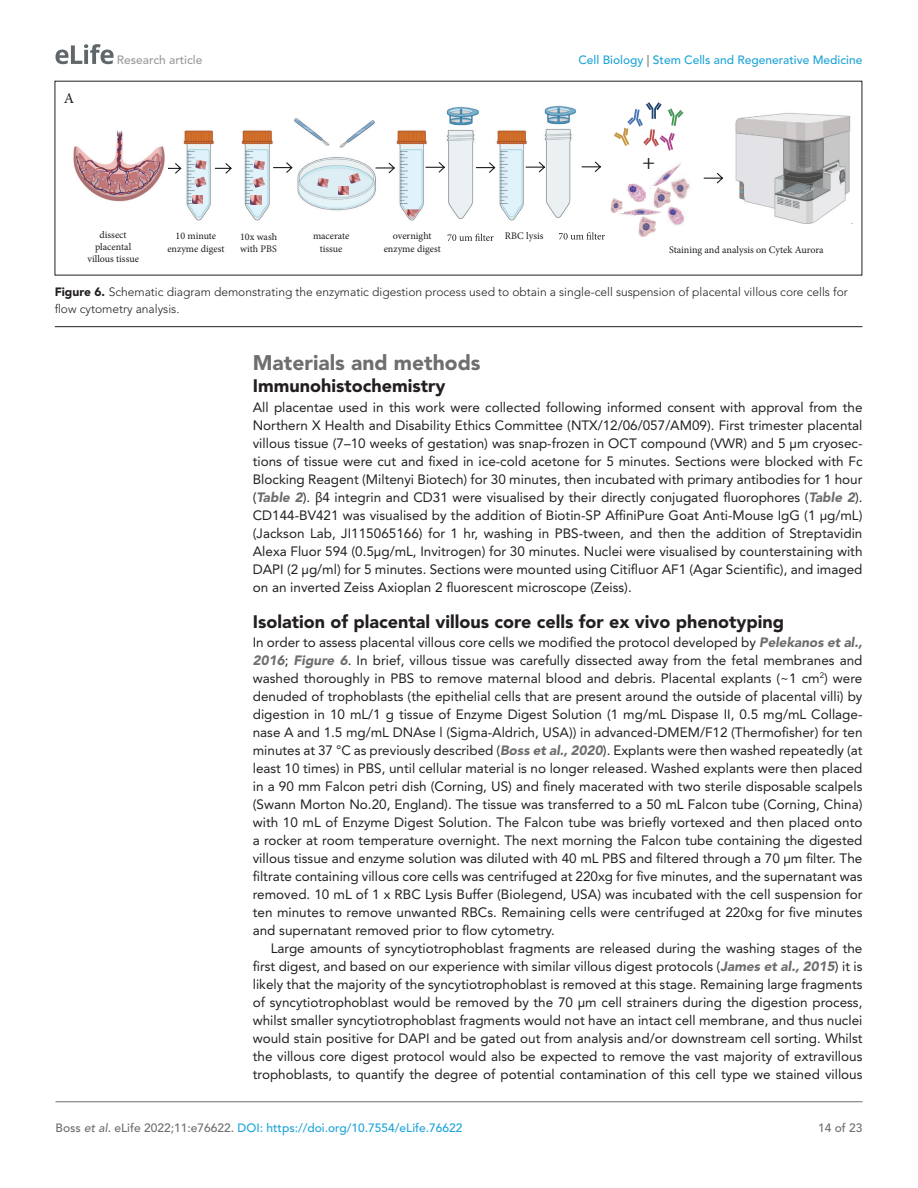
<style>
.page{position:relative;width:918px;height:1188px;background:#fff}
.page>*{position:absolute;margin:0;border:0;box-sizing:border-box;transform-origin:0 0}
.t1{font:22.65px "Minion Pro";color:#201d1e}
.t2{font:900 21px "Avenir LT Std";color:#6e6e70}
.t3{font:900 18px "Avenir LT Std";color:#231f20}
.t4{font:15px "Minion Pro";color:#201d1e}
.t5{font:13.5px/18px "Avenir LT Std";color:#231f20;text-align:justify}
.t6{font:300 12px/16.5px "Avenir LT Std";color:#231f20}
.t7{font:500 12px "Avenir LT Std";color:#1ea4d7}
.t8{font:500 12px "Avenir LT Std";color:#9a9a9a}
.t9{font:500 12px "Avenir LT Std";color:#6e6e70}
.t10{font:10.05px/12.1px "Minion Pro";color:#201d1e;text-align:center}
.s1{color:#6e6e70}
.s2{font-weight:900}
.s3{font-weight:900;font-style:italic;color:#6e6e70}
.s4{font-family:"Segoe UI"}
.s5{font-style:italic;color:#6e6e70}
</style>
<div class="page">
<svg style="left:56px;top:44px;width:58px;height:20px"></svg>
<hr style="left:56px;top:1101px;width:806px;height:1px;background:#6e6e70">
<hr style="left:55px;top:326px;width:807px;height:1px;background:#231f20">
<svg style="left:448px;top:234px;width:46px;height:7px"></svg>
<svg style="left:559px;top:232px;width:46px;height:8px"></svg>
<img style="left:735px;top:112px;width:116px;height:111px">
<img style="left:446px;top:106px;width:33px;height:113px">
<img style="left:396px;top:130px;width:31px;height:90px">
<img style="left:339px;top:120px;width:35px;height:27px">
<img style="left:295px;top:118px;width:35px;height:27px">
<img style="left:73px;top:130px;width:92px;height:72px">
<img style="left:496px;top:130px;width:31px;height:90px">
<img style="left:544px;top:105px;width:32px;height:113px">
<img style="left:297px;top:157px;width:79px;height:54px">
<svg style="left:317px;top:178px;width:12px;height:10px"></svg>
<svg style="left:338px;top:173px;width:23px;height:22px"></svg>
<img style="left:183px;top:130px;width:31px;height:90px">
<svg style="left:192px;top:196px;width:11px;height:8px"></svg>
<svg style="left:161px;top:160px;width:71px;height:28px"></svg>
<img style="left:403px;top:209px;width:17px;height:9px">
<img style="left:614px;top:102px;width:70px;height:49px">
<img style="left:627px;top:185px;width:19px;height:17px">
<img style="left:653px;top:187px;width:17px;height:21px">
<img style="left:620px;top:208px;width:41px;height:8px">
<img style="left:665px;top:206px;width:20px;height:20px">
<img style="left:610px;top:198px;width:14px;height:14px">
<img style="left:666px;top:185px;width:24px;height:17px">
<img style="left:638px;top:216px;width:18px;height:21px">
<svg style="left:374px;top:160px;width:350px;height:25px"></svg>
<img style="left:241px;top:130px;width:32px;height:91px">
<svg style="left:253px;top:177px;width:12px;height:11px"></svg>
<svg style="left:251px;top:196px;width:10px;height:8px"></svg>
<svg style="left:254px;top:160px;width:11px;height:10px"></svg>
<svg style="left:272px;top:161px;width:21px;height:13px"></svg>
<p class="t4" style="left:64px;top:88px;width:12px">A</p>
<p class="t8" style="left:117px;top:53px;width:87px">Research article</p>
<p class="t7" style="left:578px;top:53px;width:286px">Cell Biology <span class="s1">|</span> Stem Cells and Regenerative Medicine</p>
<h1 class="t1" style="left:642px;top:147px;width:15px">+</h1>
<p class="t10" style="left:87px;top:229px;width:53px">dissect placental villous tissue</p>
<p class="t10" style="left:505px;top:230px;width:40px">RBC lysis</p>
<p class="t10" style="left:167px;top:230px;width:59px">10 minute enzyme digest</p>
<p class="t10" style="left:313px;top:230px;width:38px">macerate tissue</p>
<p class="t10" style="left:384px;top:230px;width:59px">overnight enzyme digest</p>
<p class="t10" style="left:240px;top:231px;width:39px;text-align:left">10x wash with PBS</p>
<p class="t6" style="left:55px;top:284px;width:795px"><span class="s2">Figure 6.</span> Schematic diagram demonstrating the enzymatic digestion process used to obtain a single-cell suspension of placental villous core cells for flow cytometry analysis.</p>
<p class="t10" style="left:669px;top:244px;width:156px">Staining and analysis on Cytek Aurora</p>
<h2 class="t2" style="left:253px;top:350px;width:229px">Materials and methods</h2>
<h3 class="t3" style="left:253px;top:375px;width:194px">Immunohistochemistry</h3>
<p class="t5" style="left:253px;top:398px;width:611px">All placentae used in this work were collected following informed consent with approval from the Northern X Health and Disability Ethics Committee (NTX/12/06/057/AM09). First trimester placental villous tissue (7–10 weeks of gestation) was snap-frozen in OCT compound (VWR) and 5 µm cryosec&shy;tions of tissue were cut and fixed in ice-cold acetone for 5 minutes. Sections were blocked with Fc Blocking Reagent (Miltenyi Biotech) for 30 minutes, then incubated with primary antibodies for 1 hour (<span class="s3">Table 2</span>). <span class="s4">β</span>4 integrin and CD31 were visualised by their directly conjugated fluorophores (<span class="s3">Table 2</span>).<br>CD144-BV421 was visualised by the addition of Biotin-SP AffiniPure Goat Anti-Mouse IgG (1 µg/mL) (Jackson Lab, JI115065166) for 1 hr, washing in PBS-tween, and then the addition of Streptavidin Alexa Fluor 594 (0.5µg/mL, Invitrogen) for 30 minutes. Nuclei were visualised by counterstaining with DAPI (2 µg/ml) for 5 minutes. Sections were mounted using Citifluor AF1 (Agar Scientific), and imaged on an inverted Zeiss Axioplan 2 fluorescent microscope (Zeiss).</p>
<h3 class="t3" style="left:253px;top:611px;width:533px">Isolation of placental villous core cells for ex vivo phenotyping</h3>
<p class="t5" style="left:253px;top:634px;width:611px">In order to assess placental villous core cells we modified the protocol developed by <span class="s3">Pelekanos et al., 2016</span>; <span class="s3">Figure 6</span>. In brief, villous tissue was carefully dissected away from the fetal membranes and washed thoroughly in PBS to remove maternal blood and debris. Placental explants (~1 cm<sup>2</sup>) were denuded of trophoblasts (the epithelial cells that are present around the outside of placental villi) by digestion in 10 mL/1 g tissue of Enzyme Digest Solution (1 mg/mL Dispase II, 0.5 mg/mL Collage&shy;nase A and 1.5 mg/mL DNAse l (Sigma-Aldrich, USA)) in advanced-DMEM/F12 (Thermofisher) for ten minutes at 37 °C as previously described (<span class="s3">Boss et al., 2020</span>). Explants were then washed repeatedly (at least 10 times) in PBS, until cellular material is no longer released. Washed explants were then placed in a 90 mm Falcon petri dish (Corning, US) and finely macerated with two sterile disposable scalpels (Swann Morton No.20, England). The tissue was transferred to a 50 mL Falcon tube (Corning, China) with 10 mL of Enzyme Digest Solution. The Falcon tube was briefly vortexed and then placed onto a rocker at room temperature overnight. The next morning the Falcon tube containing the digested villous tissue and enzyme solution was diluted with 40 mL PBS and filtered through a 70 µm filter. The filtrate containing villous core cells was centrifuged at 220xg for five minutes, and the supernatant was removed. 10 mL of 1 x RBC Lysis Buffer (Biolegend, USA) was incubated with the cell suspension for ten minutes to remove unwanted RBCs. Remaining cells were centrifuged at 220xg for five minutes and supernatant removed prior to flow cytometry.</p>
<p class="t5" style="left:253px;top:940px;width:611px;text-indent:18px">Large amounts of syncytiotrophoblast fragments are released during the washing stages of the first digest, and based on our experience with similar villous digest protocols (<span class="s3">James et al., 2015</span>) it is likely that the majority of the syncytiotrophoblast is removed at this stage. Remaining large fragments of syncytiotrophoblast would be removed by the 70 µm cell strainers during the digestion process, whilst smaller syncytiotrophoblast fragments would not have an intact cell membrane, and thus nuclei would stain positive for DAPI and be gated out from analysis and/or downstream cell sorting. Whilst the villous core digest protocol would also be expected to remove the vast majority of extravillous trophoblasts, to quantify the degree of potential contamination of this cell type we stained villous</p>
<p class="t7" style="left:56px;top:1121px;width:409px"><span class="s1">Boss</span> <span class="s5">et al</span><span class="s1">. eLife 2022;11:e76622.</span> DOI: https://doi.org/10.7554/eLife.76622</p>
<p class="t9" style="left:818px;top:1121px;width:46px">14 of 23</p>
</div>
